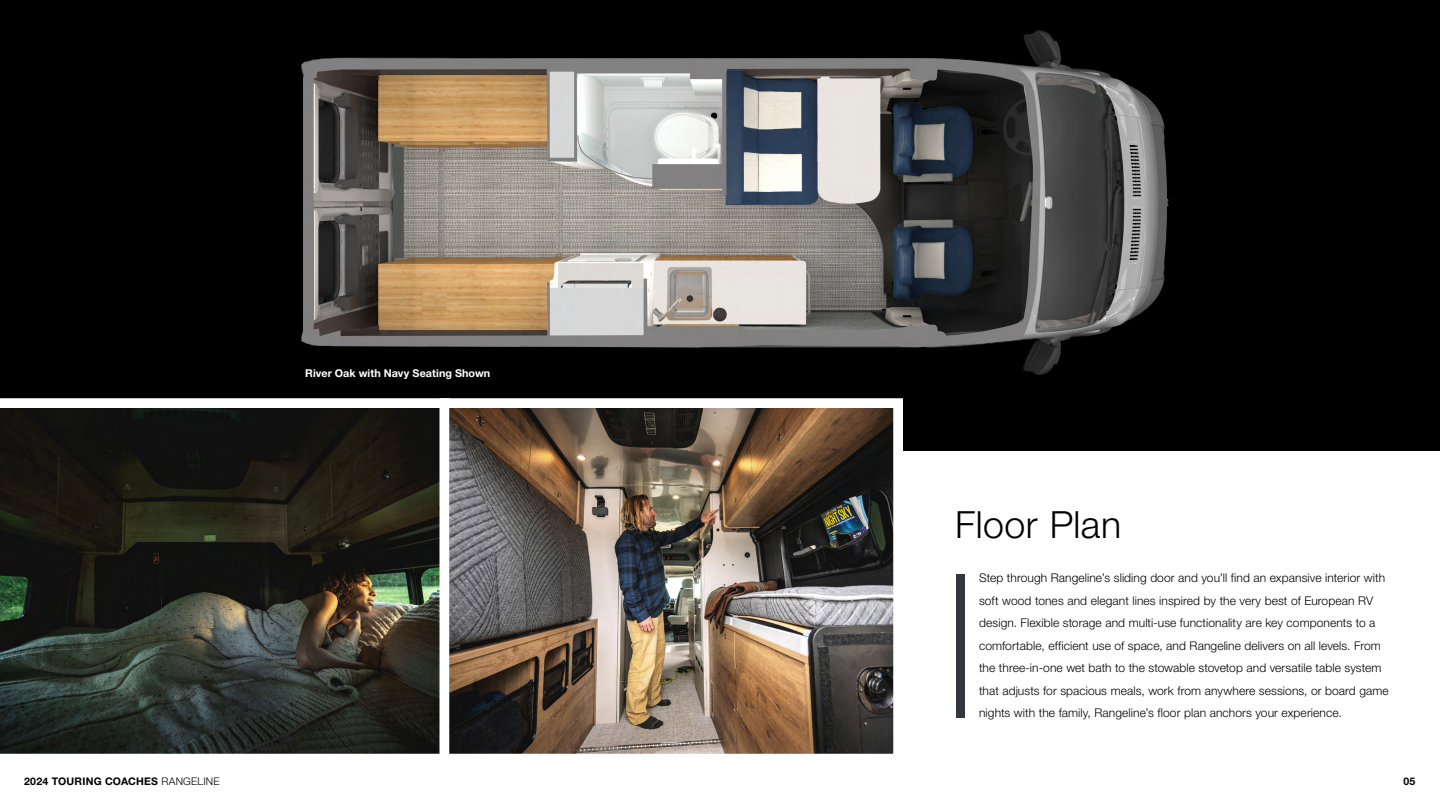
<style>
.page{position:relative;width:1440px;height:810px;background:#fff}
.page>*{position:absolute;margin:0;border:0;box-sizing:border-box;transform-origin:0 0}
.t1{font:300 37.5px "Helvetica Neue LT Std";letter-spacing:.01em;color:#000101}
.t2{font:300 12px/22.5px "Helvetica Neue LT Std";letter-spacing:.005em;color:#000101}
.t3{font:700 10.8px "Helvetica Neue LT Std";letter-spacing:.005em;color:#fff}
.t4{font:700 10.5px "Helvetica Neue LT Std";letter-spacing:.02em;color:#000}
.s1{font-weight:300}
</style>
<div class="page">
<div style="left:0;top:0;width:1440px;height:451px;background:#000"></div>
<img style="left:301px;top:30px;width:868px;height:345px">
<img style="left:451px;top:409px;width:441px;height:344px">
<svg style="left:0;top:398px;width:440px;height:356px;background:#2c2d27"></svg>
<div style="left:957px;top:574px;width:8px;height:143px;background:#313640"></div>
<div style="left:440px;top:398px;width:463px;height:366px;border:10px solid #fff"></div>
<p class="t3" style="left:305px;top:367px;width:187px">River Oak with Navy Seating Shown</p>
<p class="t4" style="left:24px;top:775px;width:197px">2024 TOURING COACHES <span class="s1">RANGELINE</span></p>
<h1 class="t1" style="left:955px;top:501px;width:168px">Floor Plan</h1>
<p class="t2" style="left:979px;top:567px;width:411px">Step through Rangeline’s sliding door and you’ll find an expansive interior with soft wood tones and elegant lines inspired by the very best of European RV design. Flexible storage and multi-use functionality are key components to a comfortable, efficient use of space, and Rangeline delivers on all levels. From the three-in-one wet bath to the stowable stovetop and versatile table system that adjusts for spacious meals, work from anywhere sessions, or board game nights with the family, Rangeline’s floor plan anchors your experience.</p>
<p class="t4" style="left:1403px;top:775px;width:14px">05</p>
</div>
